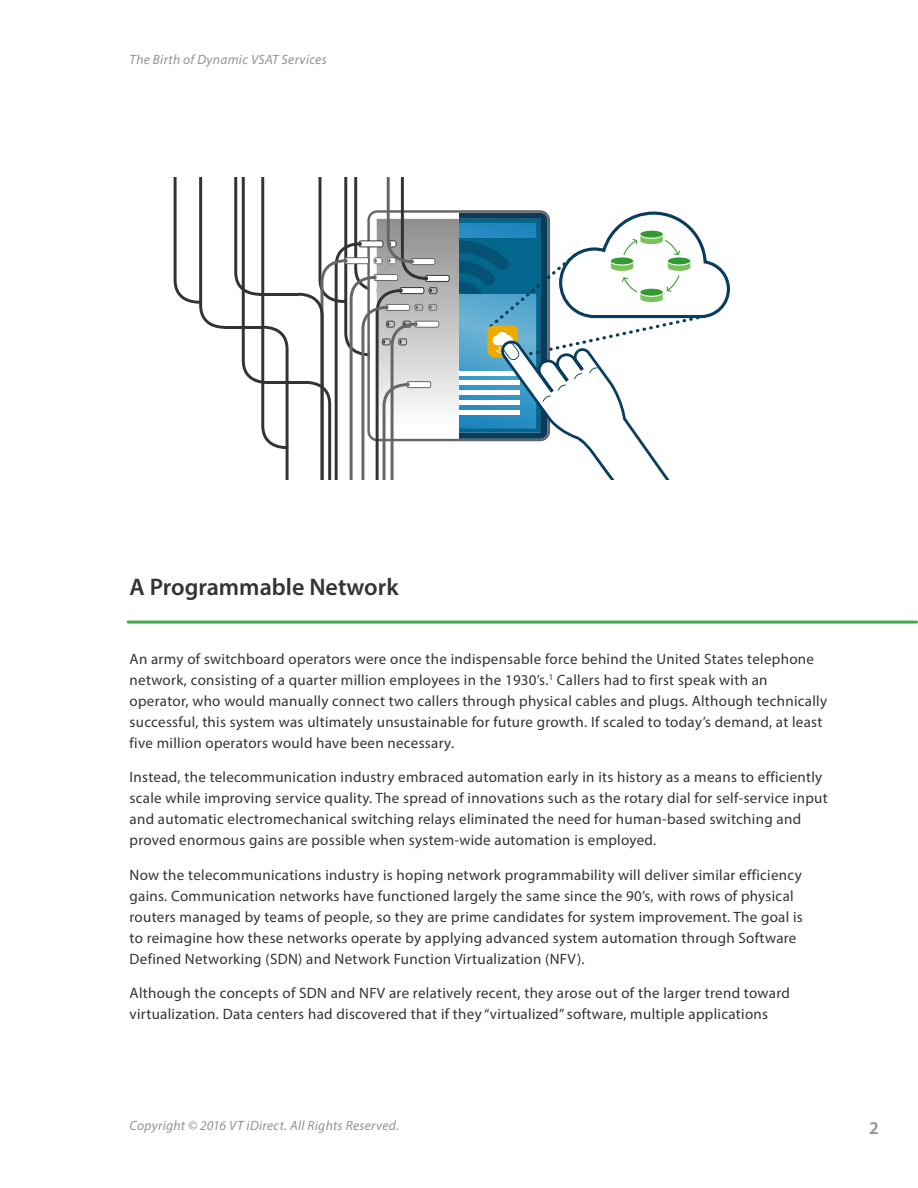
<style>
.page{position:relative;width:918px;height:1188px;background:#fff}
.page>*{position:absolute;margin:0;border:0;box-sizing:border-box;transform-origin:0 0}
.Subhead{font:600 24px "Myriad Pro";color:#333}
.Subhead_12_pt_blue{font:600 18px "Myriad Pro";color:#919295}
.Body_Copy{font:15px/21px "Myriad Pro";letter-spacing:.02em;color:#333}
.Subhead_12_pt_blue-2{font:italic 13.5px "Myriad Pro";letter-spacing:.02em;color:#919295}
</style>
<div class="page">
<hr style="left:128px;top:621px;width:789px;height:3px;background:#40ab4a">
<hr style="left:267px;top:381px;width:39px;height:3px;background:#333">
<hr style="left:259px;top:293px;width:40px;height:3px;background:#333">
<svg style="left:174px;top:177px;width:50px;height:152px"></svg>
<svg style="left:234px;top:177px;width:55px;height:302px"></svg>
<hr style="left:224px;top:326px;width:40px;height:3px;background:#333">
<svg style="left:298px;top:177px;width:432px;height:302px"></svg>
<p class="Subhead_12_pt_blue-2" style="left:130px;top:51px;width:199px">The Birth of Dynamic VSAT Services</p>
<p class="Subhead" style="left:130px;top:571px;width:271px">A Programmable Network</p>
<p class="Body_Copy" style="left:130px;top:648px;width:699px">An army of switchboard operators were once the indispensable force behind the United States telephone network, consisting of a quarter million employees in the 1930’s.<sup>1</sup> Callers had to first speak with an operator, who would manually connect two callers through physical cables and plugs. Although technically successful, this system was ultimately unsustainable for future growth. If scaled to today’s demand, at least five million operators would have been necessary.</p>
<p class="Body_Copy" style="left:130px;top:766px;width:700px">Instead, the telecommunication industry embraced automation early in its history as a means to efficiently scale while improving service quality. The spread of innovations such as the rotary dial for self-service input and automatic electromechanical switching relays eliminated the need for human-based switching and proved enormous gains are possible when system-wide automation is employed.</p>
<p class="Body_Copy" style="left:130px;top:864px;width:675px">Now the telecommunications industry is hoping network programmability will deliver similar efficiency gains. Communication networks have functioned largely the same since the 90’s, with rows of physical routers managed by teams of people, so they are prime candidates for system improvement. The goal is to reimagine how these networks operate by applying advanced system automation through Software Defined Networking (SDN) and Network Function Virtualization (NFV).</p>
<p class="Body_Copy" style="left:130px;top:982px;width:662px">Although the concepts of SDN and NFV are relatively recent, they arose out of the larger trend toward virtualization. Data centers had discovered that if they “virtualized” software, multiple applications</p>
<p class="Subhead_12_pt_blue-2" style="left:130px;top:1117px;width:271px">Copyright © 2016 VT iDirect. All Rights Reserved.</p>
<p class="Subhead_12_pt_blue" style="left:869px;top:1116px;width:11px">2</p>
</div>
